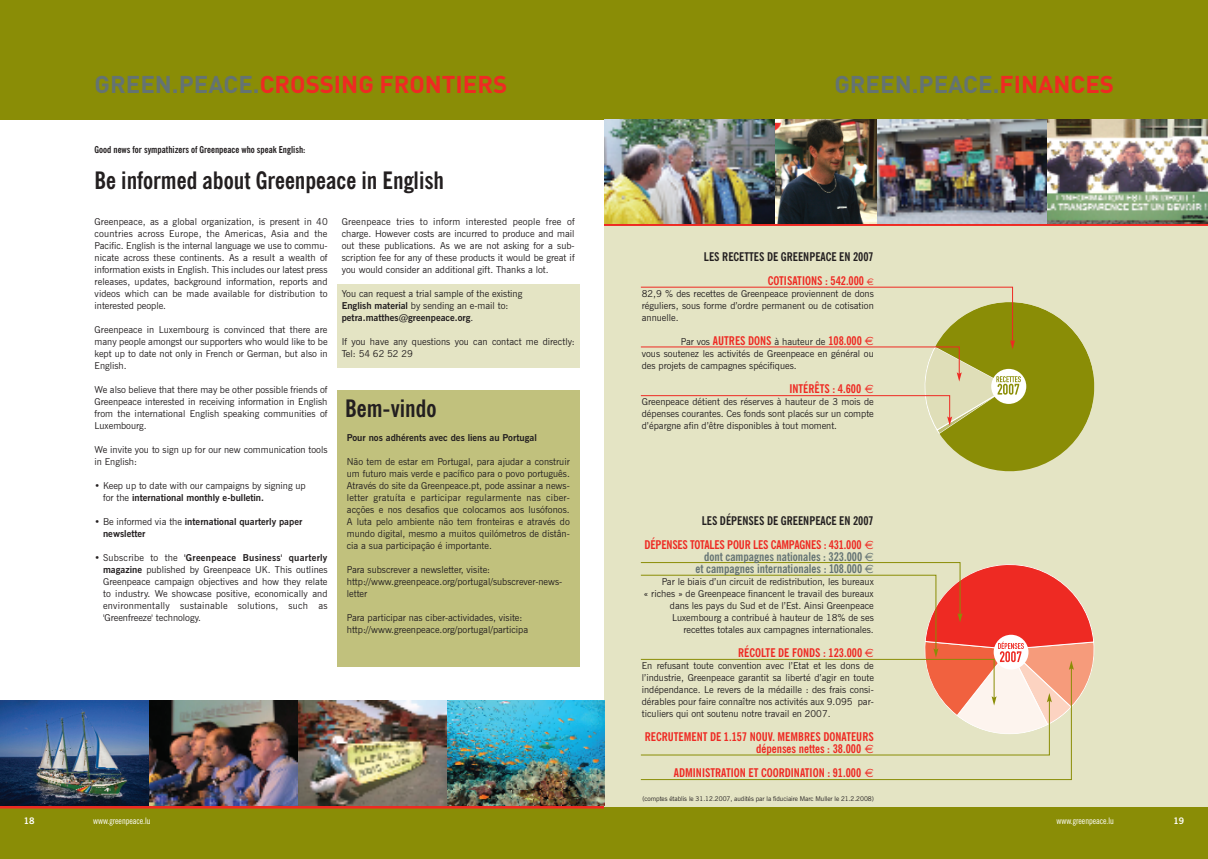
<style>
.page{position:relative;width:1208px;height:859px;background:#fff}
.page>*{position:absolute;margin:0;border:0;box-sizing:border-box;transform-origin:0 0}
.t1{font:700 condensed 24px "News Gothic BT";color:#231f20}
.t2{font:700 24px "DIN";color:#ee2a23}
.t3{font:700 24px "DIN";color:#647373}
.t4{font:700 condensed 12px/24px "News Gothic BT";color:#ee2a23;text-align:right}
.t5{font:700 condensed 12px/12px "News Gothic BT";color:#647373;text-align:right}
.t6{font:700 condensed 12px/24px "News Gothic BT";color:#231f20;text-align:right}
.t7{font:9.5px/12px "News Gothic BT";color:#231f20;text-align:justify}
.t8{font:700 9.5px/12px "News Gothic BT";color:#231f20}
.t9{font:700 condensed 9.5px "News Gothic BT";color:#231f20}
.t10{font:condensed 9px "News Gothic BT";color:#fff}
.t11{font:700 9px "News Gothic BT";color:#fff}
.t12{font:6.5px "News Gothic BT";letter-spacing:-.005em;color:#231f20}
.s1{color:#647373}
.s2{font-weight:700}
.s3{font-weight:400}
.s4{color:#ee2a23}
.s5{font-family:"Euro Sans";font-weight:400;font-stretch:normal;font-size:9.5px;color:#ee2a23}
.s6{font-weight:400;font-stretch:normal;font-size:9.5px;color:#231f20}
.s7{font-family:"Euro Sans";font-weight:400;font-stretch:normal}
.s8{color:#231f20}
</style>
<div class="page">
<div style="left:337px;top:284px;width:243px;height:84px;background:#e4e4c4"></div>
<div style="left:604px;top:224px;width:604px;height:584px;background:#e4e4c4"></div>
<hr style="left:604px;top:222px;width:604px;height:4px;background:#ee2a23">
<svg style="left:640px;top:756px;width:432px;height:24px"></svg>
<svg style="left:640px;top:286px;width:454px;height:185px"></svg>
<svg style="left:640px;top:562px;width:454px;height:194px"></svg>
<div style="left:604px;top:0;width:604px;height:119px;background:#8a8d06"></div>
<div style="left:0;top:0;width:604px;height:119px;background:#8a8d06"></div>
<div style="left:0;top:808px;width:604px;height:51px;background:#8a8d06"></div>
<div style="left:604px;top:808px;width:604px;height:51px;background:#8a8d06"></div>
<svg style="left:0;top:805px;width:604px;height:3px;fill:#ee2a23"></svg>
<img style="left:0;top:700px;width:604px;height:105px">
<img style="left:1046px;top:119px;width:162px;height:105px">
<img style="left:876px;top:119px;width:170px;height:105px">
<img style="left:774px;top:119px;width:102px;height:105px">
<img style="left:604px;top:119px;width:170px;height:105px">
<div style="left:337px;top:390px;width:243px;height:276px;background:#c1c17d"></div>
<h1 class="t2" style="left:95px;top:71px;width:414px"><span class="s1">GREEN.PEACE.</span>CROSSING FRONTIERS</h1>
<p class="t9" style="left:95px;top:146px;width:212px">Good news for sympathizers of Greenpeace who speak English:</p>
<h1 class="t1" style="left:95px;top:172px;width:351px">Be informed about Greenpeace in English</h1>
<p class="t7" style="left:95px;top:217px;width:235px">Greenpeace, as a global organization, is present in 40 countries across Europe, the Americas, Asia and the Pacific. English is the internal language we use to commu&shy;nicate across these continents. As a result a wealth of information exists in English. This includes our latest press releases, updates, background information, reports and videos which can be made available for distribution to interested people.</p>
<p class="t7" style="left:95px;top:325px;width:234px">Greenpeace in Luxembourg is convinced that there are many people amongst our supporters who would like to be kept up to date not only in French or German, but also in English.</p>
<p class="t7" style="left:95px;top:385px;width:234px">We also believe that there may be other possible friends of Greenpeace interested in receiving information in English from the international English speaking communities of Luxembourg.</p>
<p class="t7" style="left:95px;top:445px;width:234px">We invite you to sign up for our new communication tools in English:</p>
<p class="t7" style="left:103px;top:481px;width:204px;text-indent:-9px"><span class="s2">•</span> Keep up to date with our campaigns by signing up for the <span class="s2">international monthly e-bulletin.</span></p>
<p class="t8" style="left:103px;top:517px;width:201px;text-indent:-9px">• <span class="s3">Be informed via the</span> international quarterly paper newsletter</p>
<p class="t7" style="left:103px;top:553px;width:226px;text-indent:-9px"><span class="s2">•</span> Subscribe to the <span class="s2">'Greenpeace Business' quarterly magazine</span> published by Greenpeace UK. This outlines Greenpeace campaign objectives and how they relate to industry. We showcase positive, economically and environmentally sustainable solutions, such as 'Greenfreeze' technology.</p>
<p class="t7" style="left:342px;top:217px;width:234px">Greenpeace tries to inform interested people free of charge. However costs are incurred to produce and mail out these publications. As we are not asking for a sub&shy;scription fee for any of these products it would be great if you would consider an additional gift. Thanks a lot.</p>
<p class="t7" style="left:342px;top:289px;width:182px;text-align:left">You can request a trial sample of the existing<br><span class="s2">English material</span> by sending an e-mail to: <span class="s2">petra.matthes@greenpeace.org</span>.</p>
<p class="t7" style="left:342px;top:337px;width:234px">If you have any questions you can contact me directly:<br>Tel: 54 62 52 29</p>
<h1 class="t1" style="left:345px;top:400px;width:93px">Bem-vindo</h1>
<p class="t8" style="left:347px;top:433px;width:191px">Pour nos adhérents avec des liens au Portugal</p>
<p class="t7" style="left:347px;top:457px;width:224px">Não tem de estar em Portugal, para ajudar a construir um futuro mais verde e pacífico para o povo português.<br>Através do site da Greenpeace.pt, pode assinar a news&shy;letter gratuíta e participar regularmente nas ciber&shy;acções e nos desafios que colocamos aos lusófonos.<br>A luta pelo ambiente não tem fronteiras e através do mundo digital, mesmo a muitos quilómetros de distân&shy;cia a sua participação é importante.</p>
<p class="t7" style="left:347px;top:565px;width:217px;text-align:left">Para subscrever a newsletter, visite: http://www.greenpeace.org/portugal/subscrever-news&shy;letter</p>
<p class="t7" style="left:347px;top:613px;width:183px">Para participar nas ciber-actividades, visite: http://www.greenpeace.org/portugal/participa</p>
<p class="t11" style="left:24px;top:817px;width:12px">18</p>
<p class="t10" style="left:93px;top:817px;width:59px">www.greenpeace.lu</p>
<h1 class="t3" style="left:834px;top:71px;width:281px">GREEN.PEACE.<span class="s4">FINANCES</span></h1>
<p class="t6" style="left:704px;top:246px;width:171px">LES RECETTES DE GREENPEACE EN 2007<br><span class="s4">COTISATIONS : 542.000</span> <span class="s5">€</span></p>
<p class="t7" style="left:642px;top:289px;width:233px">82,9 % des recettes de Greenpeace proviennent de dons réguliers, sous forme d’ordre permanent ou de cotisation annuelle.</p>
<p class="t4" style="left:681px;top:330px;width:194px"><span class="s6">Par vos</span> AUTRES DONS <span class="s6">à hauteur de</span> 108.000 <span class="s7">€</span></p>
<p class="t7" style="left:642px;top:349px;width:233px">vous soutenez les activités de Greenpeace en général ou des projets de campagnes spécifiques.</p>
<p class="t4" style="left:789px;top:378px;width:86px">INTÉRÊTS : 4.600 <span class="s7">€</span></p>
<p class="t7" style="left:642px;top:397px;width:233px">Greenpeace détient des réserves à hauteur de 3 mois de dépenses courantes. Ces fonds sont placés sur un compte d’épargne afin d’être disponibles à tout moment.</p>
<p class="t4" style="left:644px;top:510px;width:231px"><span class="s8">LES DÉPENSES DE GREENPEACE EN 2007<br></span>DÉPENSES TOTALES POUR LES CAMPAGNES : 431.000 <span class="s7">€</span></p>
<p class="t5" style="left:695px;top:552px;width:180px">dont campagnes nationales : 323.000 <span class="s7">€ </span>et campagnes internationales : 108.000 <span class="s7">€</span></p>
<p class="t7" style="left:644px;top:577px;width:232px;text-align:right">Par le biais d’un circuit de redistribution, les bureaux<br>« riches » de Greenpeace financent le travail des bureaux dans les pays du Sud et de l’Est. Ainsi Greenpeace Luxembourg a contribué à hauteur de 18% de ses recettes totales aux campagnes internationales.</p>
<p class="t4" style="left:738px;top:642px;width:137px">RÉCOLTE DE FONDS : 123.000 <span class="s7">€</span></p>
<p class="t7" style="left:642px;top:661px;width:233px">En refusant toute convention avec l’Etat et les dons de l’industrie, Greenpeace garantit sa liberté d’agir en toute indépendance. Le revers de la médaille : des frais consi&shy;dérables pour faire connaître nos activités aux 9.095 par&shy;ticuliers qui ont soutenu notre travail en 2007.</p>
<p class="t4" style="left:644px;top:732px;width:231px;line-height:12px">RECRUTEMENT DE 1.157 NOUV. MEMBRES DONATEURS dépenses nettes : 38.000 <span class="s7">€</span></p>
<p class="t4" style="left:674px;top:762px;width:201px">ADMINISTRATION ET COORDINATION : 91.000 <span class="s7">€</span></p>
<p class="t12" style="left:642px;top:797px;width:233px">(comptes établis le 31.12.2007, audités par la fiduciaire Marc Muller le 21.2.2008)</p>
<p class="t10" style="left:1056px;top:817px;width:59px">www.greenpeace.lu</p>
<p class="t11" style="left:1173px;top:817px;width:12px">19</p>
</div>
